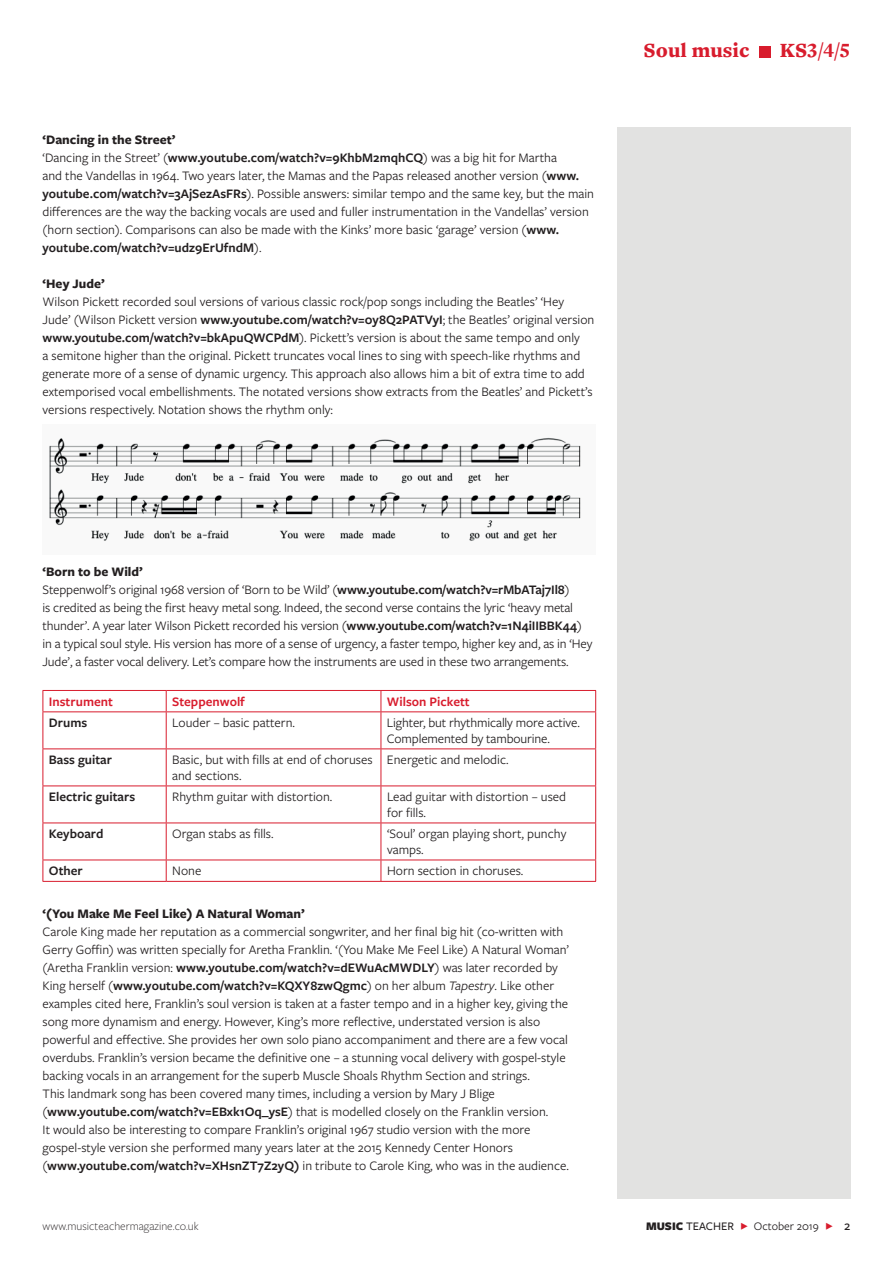
<style>
.page{position:relative;width:893px;height:1263px;background:#fff}
.page>*{position:absolute;margin:0;border:0;box-sizing:border-box;transform-origin:0 0}
.t1{font:900 21px "Freight Text Pro";color:#d81c2d}
.t2{font:13.5px/18px "Freight Sans Pro";color:#231f20}
.t3{font:700 13.5px "Freight Sans Pro";color:#231f20}
.t4{font:600 13.5px "Freight Sans Pro";color:#231f20}
.t5{font:600 13.5px "Freight Sans Pro";color:#d81c2d}
.t6{font:300 12px "Freight Sans Pro";color:#231f20}
.t7{font:12px "Freight Sans Pro";color:#231f20}
.s1{font-weight:700}
.s2{font-weight:600}
.s3{font-style:italic}
.s4{font-weight:900}
.s5{font-weight:500}
.s6{color:#d81c2d}
.s7{font-weight:500;font-size:13.5px}
</style>
<div class="page">
<div style="left:617px;top:128px;width:233px;height:1071px;background:#e2e2e1"></div>
<div style="left:759px;top:46px;width:11px;height:11px;background:#d81c2d"></div>
<img style="left:49px;top:437px;width:532px;height:104px">
<svg style="left:43px;top:691px;width:1px;height:20px"></svg>
<hr style="left:43px;top:712px;width:1px;height:36px;background:#d81c2d">
<hr style="left:43px;top:749px;width:1px;height:36px;background:#d81c2d">
<hr style="left:43px;top:786px;width:1px;height:36px;background:#d81c2d">
<hr style="left:43px;top:823px;width:1px;height:36px;background:#d81c2d">
<svg style="left:43px;top:860px;width:1px;height:21px"></svg>
<hr style="left:43px;top:690px;width:123px;height:1px;background:#d81c2d">
<hr style="left:43px;top:711px;width:123px;height:1px;background:#d81c2d">
<hr style="left:43px;top:748px;width:123px;height:1px;background:#d81c2d">
<hr style="left:43px;top:785px;width:123px;height:1px;background:#d81c2d">
<hr style="left:43px;top:822px;width:123px;height:1px;background:#d81c2d">
<hr style="left:43px;top:859px;width:123px;height:1px;background:#d81c2d">
<hr style="left:43px;top:881px;width:123px;height:1px;background:#d81c2d">
<svg style="left:166px;top:691px;width:1px;height:20px"></svg>
<hr style="left:166px;top:712px;width:1px;height:36px;background:#d81c2d">
<hr style="left:166px;top:749px;width:1px;height:36px;background:#d81c2d">
<hr style="left:166px;top:786px;width:1px;height:36px;background:#d81c2d">
<hr style="left:166px;top:823px;width:1px;height:36px;background:#d81c2d">
<svg style="left:166px;top:860px;width:1px;height:21px"></svg>
<hr style="left:166px;top:690px;width:215px;height:1px;background:#d81c2d">
<hr style="left:381px;top:690px;width:215px;height:1px;background:#d81c2d">
<svg style="left:381px;top:691px;width:1px;height:20px"></svg>
<svg style="left:595px;top:691px;width:1px;height:20px"></svg>
<hr style="left:381px;top:712px;width:1px;height:36px;background:#d81c2d">
<hr style="left:595px;top:712px;width:1px;height:36px;background:#d81c2d">
<hr style="left:381px;top:749px;width:1px;height:36px;background:#d81c2d">
<hr style="left:595px;top:749px;width:1px;height:36px;background:#d81c2d">
<hr style="left:381px;top:786px;width:1px;height:36px;background:#d81c2d">
<hr style="left:595px;top:786px;width:1px;height:36px;background:#d81c2d">
<hr style="left:381px;top:823px;width:1px;height:36px;background:#d81c2d">
<hr style="left:595px;top:823px;width:1px;height:36px;background:#d81c2d">
<svg style="left:381px;top:860px;width:1px;height:21px"></svg>
<svg style="left:595px;top:860px;width:1px;height:21px"></svg>
<hr style="left:166px;top:711px;width:215px;height:1px;background:#d81c2d">
<hr style="left:381px;top:711px;width:215px;height:1px;background:#d81c2d">
<hr style="left:166px;top:748px;width:215px;height:1px;background:#d81c2d">
<hr style="left:381px;top:748px;width:215px;height:1px;background:#d81c2d">
<hr style="left:166px;top:785px;width:215px;height:1px;background:#d81c2d">
<hr style="left:381px;top:785px;width:215px;height:1px;background:#d81c2d">
<hr style="left:166px;top:822px;width:215px;height:1px;background:#d81c2d">
<hr style="left:381px;top:822px;width:215px;height:1px;background:#d81c2d">
<hr style="left:166px;top:859px;width:215px;height:1px;background:#d81c2d">
<hr style="left:381px;top:859px;width:215px;height:1px;background:#d81c2d">
<hr style="left:166px;top:881px;width:215px;height:1px;background:#d81c2d">
<hr style="left:381px;top:881px;width:215px;height:1px;background:#d81c2d">
<p class="t2" style="left:43px;top:130px;width:553px"><span class="s1">‘Dancing in the Street’<br></span>‘Dancing in the Street’ (<span class="s2">www.youtube.com/watch?v=9KhbM2mqhCQ</span>) was a big hit for Martha<br>and the Vandellas in 1964. Two years later, the Mamas and the Papas released another version (<span class="s2">www. youtube.com/watch?v=3AjSezAsFRs</span>). Possible answers: similar tempo and the same key, but the main differences are the way the backing vocals are used and fuller instrumentation in the Vandellas’ version (horn section). Comparisons can also be made with the Kinks’ more basic ‘garage’ version (<span class="s2">www. youtube.com/watch?v=udz9ErUfndM</span>).</p>
<p class="t3" style="left:43px;top:274px;width:64px">‘Hey Jude’</p>
<p class="t2" style="left:43px;top:292px;width:553px">Wilson Pickett recorded soul versions of various classic rock/pop songs including the Beatles’ ‘Hey Jude’ (Wilson Pickett version <span class="s2">www.youtube.com/watch?v=0y8Q2PATVyI</span>; the Beatles’ original version <span class="s2">www.youtube.com/watch?v=bkApuQWCPdM</span>). Pickett’s version is about the same tempo and only<br>a semitone higher than the original. Pickett truncates vocal lines to sing with speech-like rhythms and generate more of a sense of dynamic urgency. This approach also allows him a bit of extra time to add extemporised vocal embellishments. The notated versions show extracts from the Beatles’ and Pickett’s versions respectively. Notation shows the rhythm only:</p>
<h1 class="t1" style="left:644px;top:36px;width:107px">Soul music</h1>
<h1 class="t1" style="left:780px;top:36px;width:72px">KS3/4/5</h1>
<p class="t2" style="left:43px;top:562px;width:551px"><span class="s1">‘Born to be Wild’<br></span>Steppenwolf’s original 1968 version of ‘Born to be Wild’ (<span class="s2">www.youtube.com/watch?v=rMbATaj7Il8</span>)<br>is credited as being the first heavy metal song. Indeed, the second verse contains the lyric ‘heavy metal thunder’. A year later Wilson Pickett recorded his version (<span class="s2">www.youtube.com/watch?v=1N4iIIBBK44</span>) in a typical soul style. His version has more of a sense of urgency, a faster tempo, higher key and, as in ‘Hey Jude’, a faster vocal delivery. Let’s compare how the instruments are used in these two arrangements.</p>
<p class="t5" style="left:49px;top:692px;width:66px">Instrument</p>
<p class="t5" style="left:172px;top:692px;width:74px">Steppenwolf</p>
<p class="t5" style="left:387px;top:692px;width:84px">Wilson Pickett</p>
<p class="t4" style="left:49px;top:714px;width:40px">Drums</p>
<p class="t2" style="left:172px;top:713px;width:124px">Louder – basic pattern.</p>
<p class="t2" style="left:387px;top:714px;width:194px;line-height:15.8px">Lighter, but rhythmically more active.<br>Complemented by tambourine.</p>
<p class="t4" style="left:49px;top:751px;width:65px">Bass guitar</p>
<p class="t2" style="left:172px;top:751px;width:202px;line-height:15.8px">Basic, but with fills at end of choruses and sections.</p>
<p class="t2" style="left:387px;top:750px;width:123px">Energetic and melodic.</p>
<p class="t4" style="left:49px;top:788px;width:88px">Electric guitars</p>
<p class="t2" style="left:172px;top:787px;width:162px">Rhythm guitar with distortion.</p>
<p class="t2" style="left:387px;top:788px;width:181px;line-height:15.8px">Lead guitar with distortion – used for fills.</p>
<p class="t4" style="left:49px;top:825px;width:56px">Keyboard</p>
<p class="t2" style="left:172px;top:824px;width:103px">Organ stabs as fills.</p>
<p class="t2" style="left:387px;top:825px;width:181px;line-height:15.8px">‘Soul’ organ playing short, punchy vamps.</p>
<p class="t4" style="left:49px;top:862px;width:35px">Other</p>
<p class="t2" style="left:172px;top:861px;width:31px">None</p>
<p class="t2" style="left:387px;top:861px;width:138px">Horn section in choruses.</p>
<p class="t3" style="left:43px;top:904px;width:264px">‘(You Make Me Feel Like) A Natural Woman’</p>
<p class="t2" style="left:43px;top:922px;width:528px">Carole King made her reputation as a commercial songwriter, and her final big hit (co-written with Gerry Goffin) was written specially for Aretha Franklin. ‘(You Make Me Feel Like) A Natural Woman’ (Aretha Franklin version: <span class="s2">www.youtube.com/watch?v=dEWuAcMWDLY</span>) was later recorded by King herself (<span class="s2">www.youtube.com/watch?v=KQXY8zwQgmc</span>) on her album <span class="s3">Tapestry</span>. Like other examples cited here, Franklin’s soul version is taken at a faster tempo and in a higher key, giving the song more dynamism and energy. However, King’s more reflective, understated version is also powerful and effective. She provides her own solo piano accompaniment and there are a few vocal overdubs. Franklin’s version became the definitive one – a stunning vocal delivery with gospel-style backing vocals in an arrangement for the superb Muscle Shoals Rhythm Section and strings.<br>This landmark song has been covered many times, including a version by Mary J Blige (<span class="s2">www.youtube.com/watch?v=EBxk1Oq_ysE</span>) that is modelled closely on the Franklin version.<br>It would also be interesting to compare Franklin’s original 1967 studio version with the more gospel-style version she performed many years later at the 2015 Kennedy Center Honors (<span class="s2">www.youtube.com/watch?v=XHsnZT7Z2yQ)</span> in tribute to Carole King, who was in the audience.</p>
<p class="t6" style="left:43px;top:1218px;width:158px">www.musicteachermagazine.co.uk</p>
<p class="t7" style="left:646px;top:1218px;width:206px"><span class="s4">MUSIC</span> <span class="s5">TEACHER</span> <span class="s6">F</span> October 2019 <span class="s6">F</span> <span class="s7">2</span></p>
</div>
